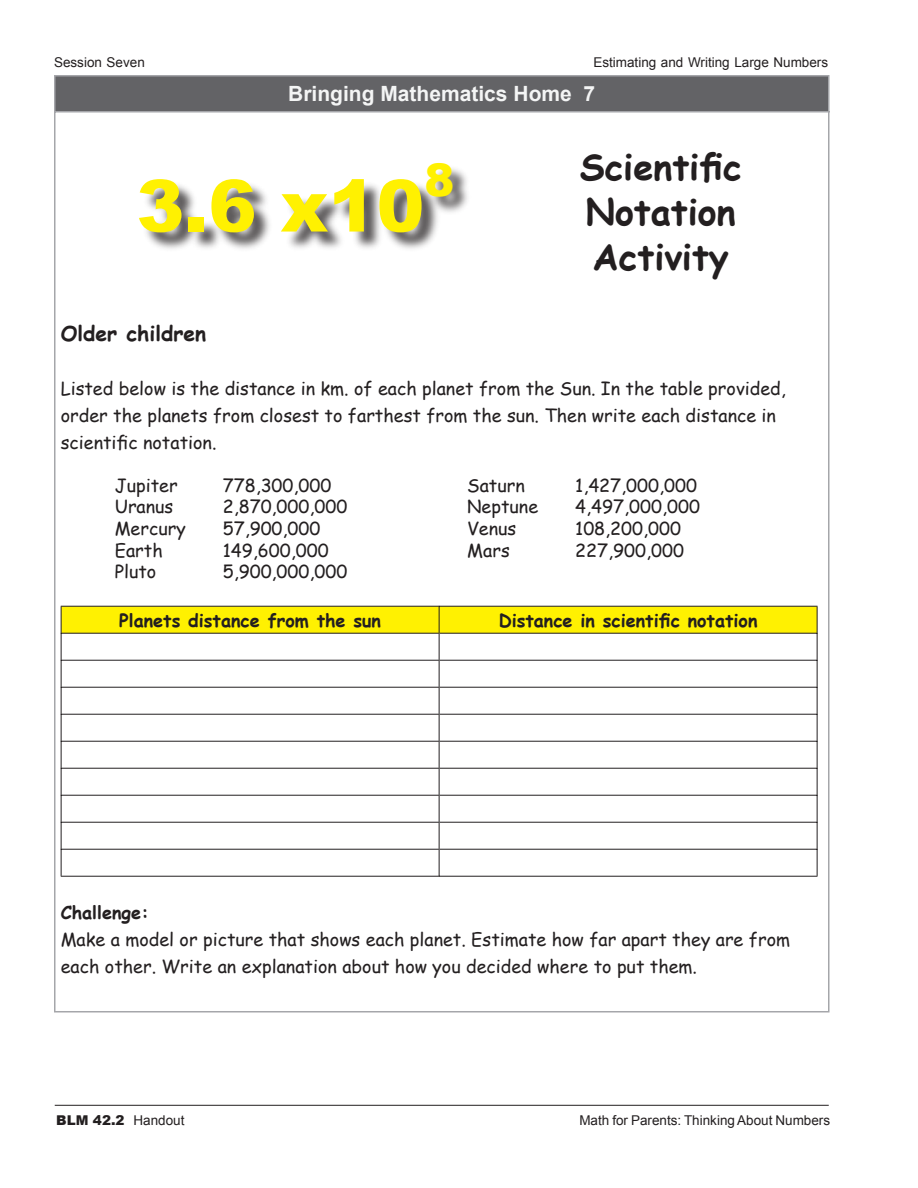
<style>
.page{position:relative;width:918px;height:1188px;background:#fff}
.page>*{position:absolute;margin:0;border:0;box-sizing:border-box;transform-origin:0 0}
.t1{font:900 72px "Arial";color:#fff101}
.t2{font:900 45px "Arial";color:#fff101}
.t3{font:700 36px "Comic Sans MS";color:#231f20}
.t4{font:700 21px "Arial";color:#f4f5f5}
.t5{font:700 21px "Comic Sans MS";color:#231f20}
.Body_Text{font:18px/27px "Comic Sans MS";color:#231f20}
.Body_Text-2{font:700 18px "Comic Sans MS";color:#231f20}
.t6{font:13.5px "Arial";color:#231f20}
.t7{font:900 13.5px "Arial";color:#231f20}
.s1{font-weight:400}
</style>
<div class="page">
<hr style="left:55px;top:1105px;width:774px;height:1px;background:#231f20">
<div style="left:55px;top:76px;width:774px;height:36px;background:#636366"></div>
<hr style="left:54px;top:75px;width:776px;height:1px;background:#a5a6aa">
<hr style="left:54px;top:76px;width:2px;height:35px;background:#a5a6aa">
<hr style="left:828px;top:76px;width:2px;height:35px;background:#a5a6aa">
<hr style="left:54px;top:111px;width:776px;height:1px;background:#a5a6aa">
<hr style="left:54px;top:112px;width:2px;height:899px;background:#a5a6aa">
<hr style="left:828px;top:112px;width:2px;height:899px;background:#a5a6aa">
<hr style="left:54px;top:1011px;width:776px;height:1px;background:#a5a6aa">
<svg style="left:61px;top:606px;width:757px;height:271px"></svg>
<hr style="left:440px;top:876px;width:378px;height:1px;background:#231f20">
<div style="left:141px;top:165px;width:331px;height:87px;background:#231f20;opacity:.75"></div>
<p class="t6" style="left:54px;top:55px;width:92px">Session Seven</p>
<p class="t6" style="left:593px;top:55px;width:236px">Estimating and Writing Large Numbers</p>
<p class="t4" style="left:288px;top:82px;width:308px">Bringing Mathematics Home 7</p>
<p class="t2" style="left:425px;top:154px;width:32px">8</p>
<p class="t1" style="left:136px;top:166px;width:290px">3.6 x10</p>
<p class="t3" style="left:580px;top:141px;width:163px">Scientific</p>
<p class="t3" style="left:586px;top:186px;width:151px">Notation</p>
<p class="t3" style="left:593px;top:231px;width:138px">Activity</p>
<p class="t5" style="left:61px;top:318px;width:147px">Older children</p>
<p class="Body_Text" style="left:61px;top:374px;width:727px">Listed below is the distance in km. of each planet from the Sun. In the table provided, order the planets from closest to farthest from the sun. Then write each distance in scientific notation.</p>
<p class="Body_Text" style="left:115px;top:471px;width:64px">Jupiter</p>
<p class="Body_Text" style="left:223px;top:471px;width:110px">778,300,000</p>
<p class="Body_Text" style="left:467px;top:471px;width:59px">Saturn</p>
<p class="Body_Text" style="left:575px;top:471px;width:123px">1,427,000,000</p>
<p class="Body_Text" style="left:115px;top:493px;width:60px">Uranus</p>
<p class="Body_Text" style="left:223px;top:493px;width:126px">2,870,000,000</p>
<p class="Body_Text" style="left:467px;top:493px;width:72px">Neptune</p>
<p class="Body_Text" style="left:575px;top:493px;width:126px">4,497,000,000</p>
<p class="Body_Text" style="left:115px;top:514px;width:73px">Mercury</p>
<p class="Body_Text" style="left:223px;top:514px;width:99px">57,900,000</p>
<p class="Body_Text" style="left:467px;top:514px;width:51px">Venus</p>
<p class="Body_Text" style="left:575px;top:514px;width:107px">108,200,000</p>
<p class="Body_Text" style="left:115px;top:536px;width:49px">Earth</p>
<p class="Body_Text" style="left:223px;top:536px;width:107px">149,600,000</p>
<p class="Body_Text" style="left:467px;top:536px;width:44px">Mars</p>
<p class="Body_Text" style="left:575px;top:536px;width:110px">227,900,000</p>
<p class="Body_Text" style="left:115px;top:557px;width:43px">Pluto</p>
<p class="Body_Text" style="left:223px;top:557px;width:126px">5,900,000,000</p>
<p class="Body_Text-2" style="left:119px;top:607px;width:263px">Planets distance from the sun</p>
<p class="Body_Text-2" style="left:499px;top:607px;width:260px">Distance in scientific notation</p>
<p class="Body_Text-2" style="left:61px;top:899px;width:90px">Challenge:</p>
<p class="Body_Text" style="left:61px;top:925px;width:731px">Make a model or picture that shows each planet. Estimate how far apart they are from each other. Write an explanation about how you decided where to put them.</p>
<p class="t7" style="left:56px;top:1113px;width:130px">BLM 42.2 <span class="s1">Handout</span></p>
<p class="t6" style="left:579px;top:1113px;width:252px">Math for Parents: Thinking About Numbers</p>
</div>
